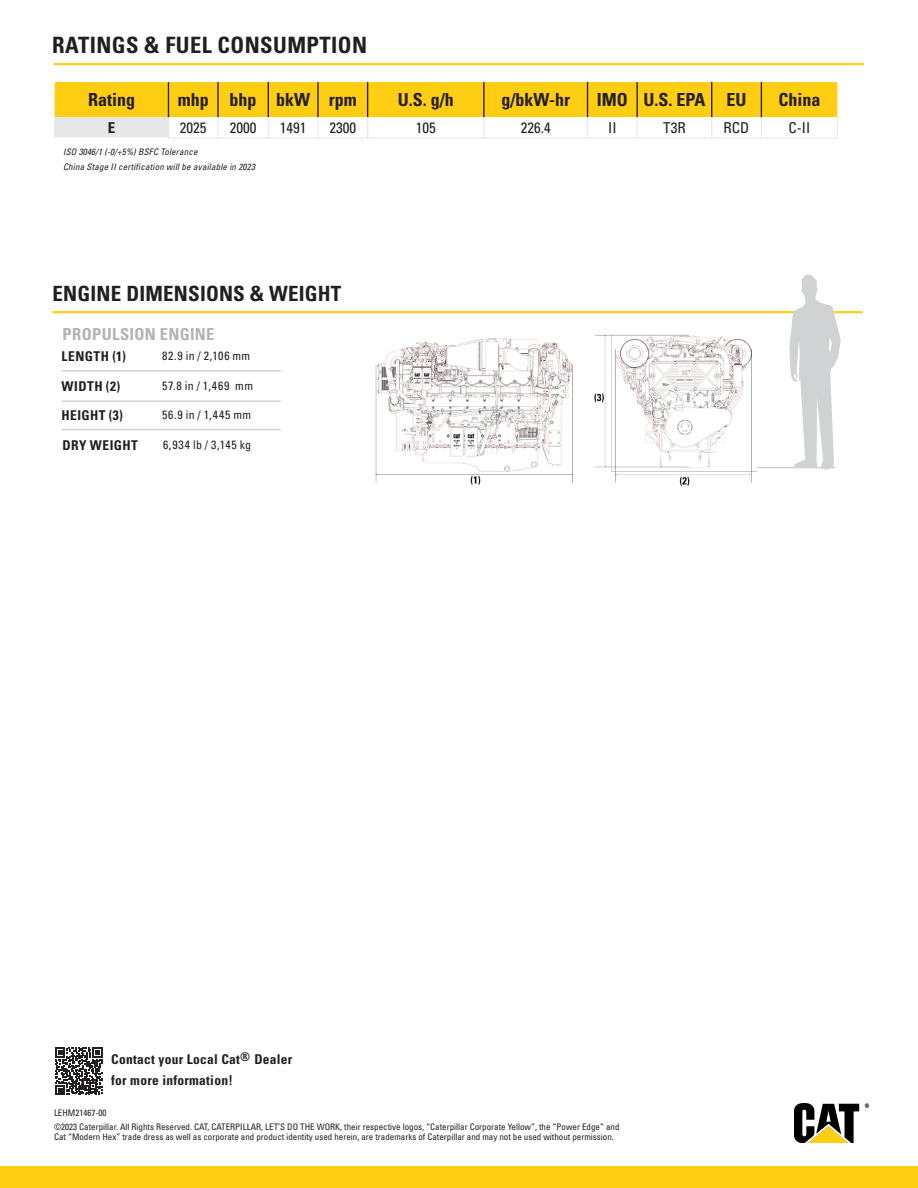
<style>
.page{position:relative;width:918px;height:1188px;background:#fff}
.page>*{position:absolute;margin:0;border:0;box-sizing:border-box;transform-origin:0 0}
.t1{font:700 condensed 22.5px "Univers LT Std";letter-spacing:.02em;color:#231f20}
.t2{font:700 condensed 21px "Univers LT Std";letter-spacing:.01em;color:#231f20}
.t3{font:700 condensed 18px "Univers LT Std";color:#231f20}
.t4{font:700 condensed 16.5px "Univers LT Std";letter-spacing:.015em;color:#b3b3b3}
.t5{font:condensed 15px "Univers LT Std";color:#231f20}
.t6{font:700 condensed 15px "Univers LT Std";color:#231f20}
.t7{font:700 condensed 13.5px "Univers LT Std";letter-spacing:.02em;color:#231f20}
.t8{font:condensed 12px "Univers LT Std";letter-spacing:.06em;color:#231f20}
.t9{font:condensed 9px/10.5px "Univers LT Std";color:#231f20}
.t10{font:italic condensed 9px "Univers LT Std";letter-spacing:.02em;color:#231f20}
</style>
<div class="page">
<hr style="left:53px;top:311px;width:810px;height:2px;background:#ffcd11">
<img style="left:795px;top:1104px;width:73px;height:38px">
<hr style="left:54px;top:63px;width:810px;height:2px;background:#ffcd11">
<hr style="left:761px;top:138px;width:77px;height:1px;background:#e6e7e9">
<hr style="left:168px;top:138px;width:50px;height:1px;background:#e6e7e9">
<hr style="left:218px;top:138px;width:50px;height:1px;background:#e6e7e9">
<hr style="left:268px;top:138px;width:50px;height:1px;background:#e6e7e9">
<hr style="left:588px;top:138px;width:49px;height:1px;background:#e6e7e9">
<hr style="left:318px;top:138px;width:50px;height:1px;background:#e6e7e9">
<hr style="left:368px;top:138px;width:116px;height:1px;background:#e6e7e9">
<hr style="left:484px;top:138px;width:104px;height:1px;background:#e6e7e9">
<hr style="left:637px;top:138px;width:75px;height:1px;background:#e6e7e9">
<hr style="left:712px;top:138px;width:49px;height:1px;background:#e6e7e9">
<svg style="left:54px;top:82px;width:784px;height:56px"></svg>
<hr style="left:753px;top:467px;width:82px;height:1px;background:#d1d2d4">
<svg style="left:789px;top:274px;width:52px;height:196px"></svg>
<hr style="left:62px;top:370px;width:219px;height:2px;background:#d1d2d4">
<hr style="left:62px;top:429px;width:219px;height:1px;background:#d1d2d4">
<hr style="left:62px;top:400px;width:219px;height:2px;background:#d1d2d4">
<div style="left:0;top:1166px;width:918px;height:22px;background:#ffcd11"></div>
<svg style="left:55px;top:1048px;width:48px;height:47px"></svg>
<img style="left:375px;top:338px;width:198px;height:147px">
<img style="left:594px;top:334px;width:163px;height:152px">
<p class="t1" style="left:52px;top:31px;width:316px">RATINGS &amp; FUEL CONSUMPTION</p>
<p class="t3" style="left:88px;top:89px;width:49px">Rating</p>
<p class="t3" style="left:178px;top:89px;width:32px">mhp</p>
<p class="t3" style="left:230px;top:89px;width:28px">bhp</p>
<p class="t3" style="left:276px;top:89px;width:36px">bkW</p>
<p class="t3" style="left:329px;top:89px;width:29px">rpm</p>
<p class="t3" style="left:398px;top:89px;width:57px">U.S. g/h</p>
<p class="t3" style="left:501px;top:89px;width:70px">g/bkW-hr</p>
<p class="t3" style="left:597px;top:89px;width:32px">IMO</p>
<p class="t3" style="left:643px;top:89px;width:64px">U.S. EPA</p>
<p class="t3" style="left:727px;top:89px;width:21px">EU</p>
<p class="t3" style="left:778px;top:89px;width:44px">China</p>
<p class="t6" style="left:108px;top:118px;width:9px">E</p>
<p class="t5" style="left:180px;top:118px;width:28px">2025</p>
<p class="t5" style="left:230px;top:118px;width:28px">2000</p>
<p class="t5" style="left:280px;top:118px;width:28px">1491</p>
<p class="t5" style="left:329px;top:118px;width:28px">2300</p>
<p class="t5" style="left:416px;top:118px;width:21px">105</p>
<p class="t5" style="left:521px;top:118px;width:31px">226.4</p>
<p class="t5" style="left:608px;top:118px;width:10px">II</p>
<p class="t5" style="left:663px;top:118px;width:24px">T3R</p>
<p class="t5" style="left:724px;top:118px;width:27px">RCD</p>
<p class="t5" style="left:789px;top:118px;width:23px">C-II</p>
<p class="t10" style="left:63px;top:146px;width:136px">ISO 3046/1 (-0/+5%) BSFC Tolerance</p>
<p class="t10" style="left:63px;top:161px;width:193px">China Stage II certification will be available in 2023</p>
<p class="t2" style="left:53px;top:281px;width:290px">ENGINE DIMENSIONS &amp; WEIGHT</p>
<p class="t4" style="left:63px;top:324px;width:153px">PROPULSION ENGINE</p>
<p class="t7" style="left:62px;top:348px;width:66px">LENGTH (1)</p>
<p class="t7" style="left:62px;top:378px;width:60px">WIDTH (2)</p>
<p class="t8" style="left:162px;top:348px;width:90px">82.9 in / 2,106 mm</p>
<p class="t8" style="left:162px;top:378px;width:92px">57.8 in / 1,469 mm</p>
<p class="t7" style="left:62px;top:407px;width:63px">HEIGHT (3)</p>
<p class="t8" style="left:162px;top:407px;width:91px">56.9 in / 1,445 mm</p>
<p class="t7" style="left:63px;top:437px;width:77px">DRY WEIGHT</p>
<p class="t8" style="left:163px;top:437px;width:90px">6,934 lb / 3,145 kg</p>
<p class="t7" style="left:111px;top:1051px;width:183px">Contact your Local Cat<sup>®</sup> Dealer</p>
<p class="t7" style="left:111px;top:1072px;width:123px">for more information!</p>
<p class="t9" style="left:54px;top:1107px;width:54px">LEHM21467-00</p>
<p class="t9" style="left:54px;top:1121px;width:567px">©2023 Caterpillar. All Rights Reserved. CAT, CATERPILLAR, LET’S DO THE WORK, their respective logos, “Caterpillar Corporate Yellow”, the “Power Edge” and<br>Cat “Modern Hex” trade dress as well as corporate and product identity used herein, are trademarks of Caterpillar and may not be used without permission.</p>
</div>
